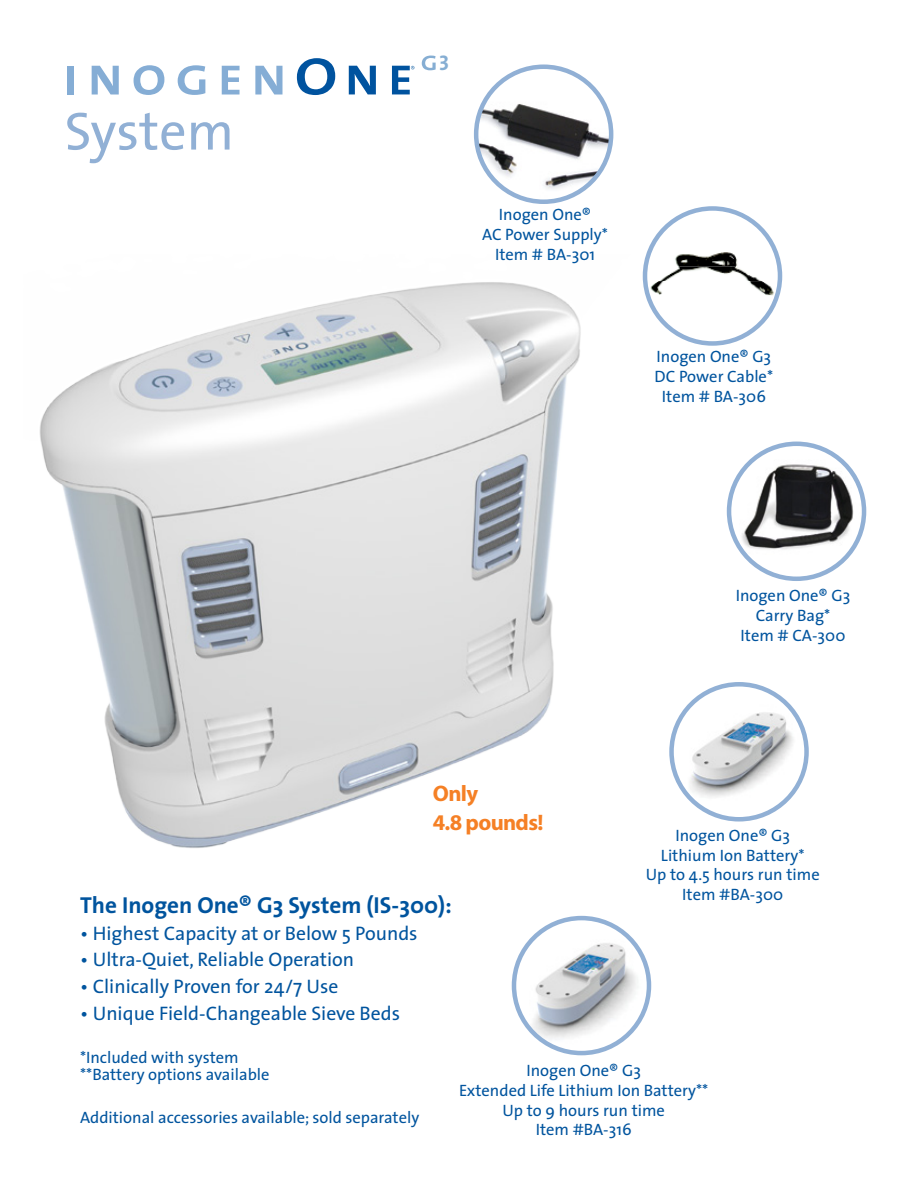
<style>
.page{position:relative;width:918px;height:1188px;background:#fff}
.page>*{position:absolute;margin:0;border:0;box-sizing:border-box;transform-origin:0 0}
.t1{font:54px "The Sans";color:#91b0d5}
.t2{font:700 23.25px "The Sans";color:#00549e}
.t3{font:700 22.5px/29.4px "Myriad Pro";letter-spacing:-.03em;color:#f58025}
.t4{font:21.3px "The Sans Bold Caps";color:#86aed3}
.t5{font:19.65px "The Sans";color:#00549e}
.t6{font:16.5px/19.8px "The Sans";color:#00549e;text-align:center}
</style>
<div class="page">
<img style="left:39px;top:259px;width:666px;height:739px">
<img style="left:645px;top:252px;width:132px;height:44px">
<img style="left:648px;top:296px;width:129px;height:11px">
<div style="left:643px;top:206px;width:139px;height:140px;border:4px solid #91b0d5;border-radius:50%"></div>
<img style="left:476px;top:67px;width:135px;height:135px;border-radius:68px">
<div style="left:474px;top:65px;width:139px;height:139px;border:4px solid #91b0d5;border-radius:50%"></div>
<img style="left:672px;top:696px;width:134px;height:123px">
<div style="left:669px;top:682px;width:140px;height:140px;border:4px solid #91b0d5;border-radius:50%"></div>
<img style="left:729px;top:444px;width:135px;height:135px;border-radius:68px">
<div style="left:727px;top:442px;width:139px;height:139px;border:4px solid #91b0d5;border-radius:50%"></div>
<div style="left:68px;top:66px;width:6px;height:29px;background:#85add5"></div>
<svg style="left:92px;top:66px;width:27px;height:29px"></svg>
<svg style="left:134px;top:65px;width:30px;height:30px"></svg>
<svg style="left:178px;top:65px;width:27px;height:30px"></svg>
<svg style="left:222px;top:66px;width:18px;height:29px"></svg>
<svg style="left:255px;top:66px;width:27px;height:29px"></svg>
<svg style="left:349px;top:66px;width:27px;height:28px"></svg>
<svg style="left:297px;top:58px;width:38px;height:37px"></svg>
<svg style="left:422px;top:56px;width:14px;height:14px"></svg>
<svg style="left:392px;top:66px;width:22px;height:28px"></svg>
<img style="left:514px;top:923px;width:135px;height:129px">
<div style="left:512px;top:916px;width:139px;height:139px;border:4px solid #91b0d5;border-radius:50%"></div>
<h1 class="t1" style="left:64px;top:86px;width:171px">System</h1>
<p class="t4" style="left:439px;top:45px;width:12px">3</p>
<p class="t6" style="left:482px;top:204px;width:127px">Inogen One®<br>AC Power Supply*<br>Item # BA-301</p>
<p class="t6" style="left:655px;top:346px;width:120px">Inogen One® G3<br>DC Power Cable*<br>Item # BA-306</p>
<p class="t6" style="left:736px;top:585px;width:116px">Inogen One® G3<br>Carry Bag*<br>Item # CA-300</p>
<h3 class="t3" style="left:433px;top:778px;width:112px">Only<br>4.8 pounds!</h3>
<p class="t6" style="left:646px;top:825px;width:176px">Inogen One® G3<br>Lithium Ion Battery*<br>Up to 4.5 hours run time<br>Item #BA-300</p>
<h2 class="t2" style="left:80px;top:885px;width:373px">The Inogen One® G3 System (IS-300):</h2>
<p class="t5" style="left:80px;top:917px;width:339px">• Highest Capacity at or Below 5 Pounds</p>
<p class="t5" style="left:80px;top:943px;width:276px">• Ultra-Quiet, Reliable Operation</p>
<p class="t5" style="left:80px;top:970px;width:260px">• Clinically Proven for 24/7 Use</p>
<p class="t5" style="left:80px;top:997px;width:322px">• Unique Field-Changeable Sieve Beds</p>
<p class="t6" style="left:80px;top:1049px;width:191px;line-height:16.5px;text-align:left">*Included with system **Battery options available</p>
<p class="t6" style="left:80px;top:1107px;width:341px">Additional accessories available; sold separately</p>
<p class="t6" style="left:459px;top:1060px;width:251px">Inogen One® G3<br>Extended Life Lithium Ion Battery**<br>Up to 9 hours run time<br>Item #BA-316</p>
</div>
